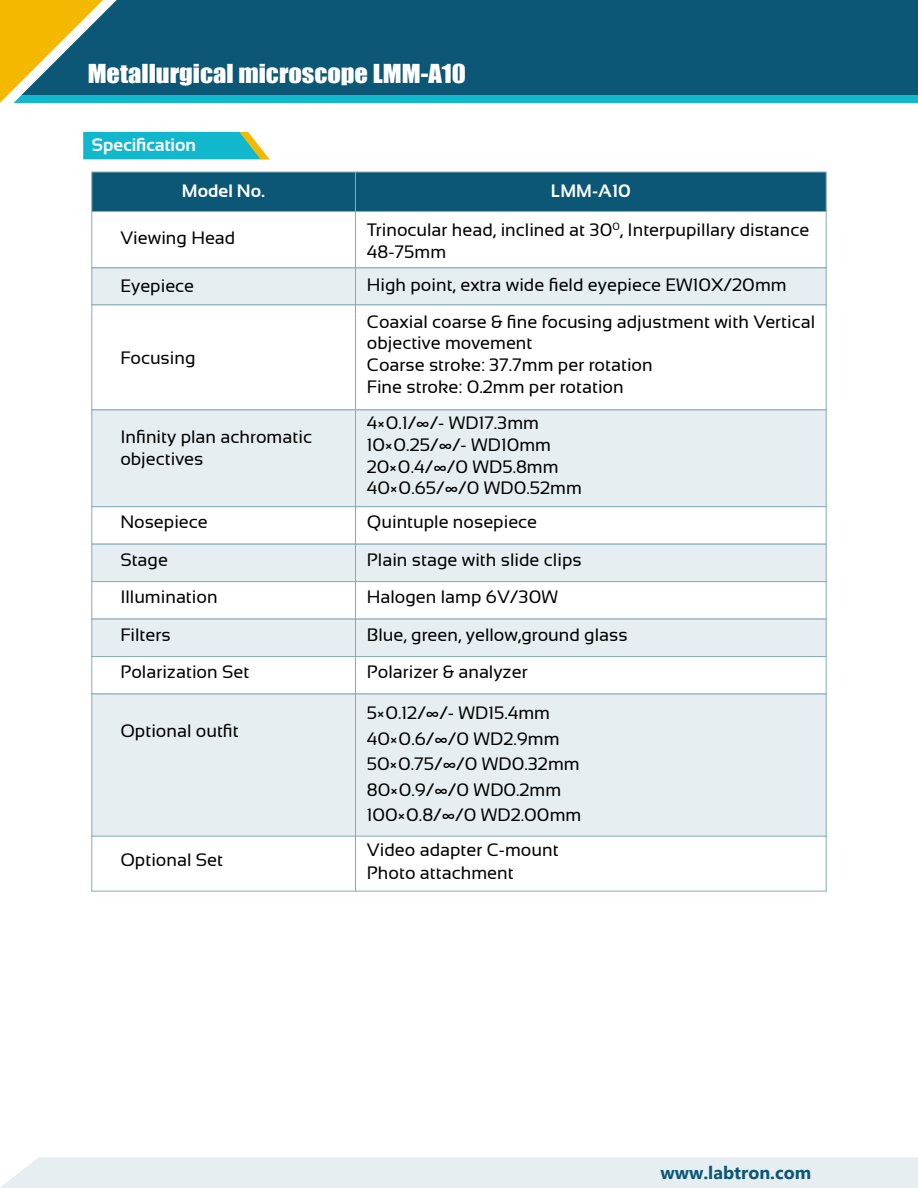
<style>
.page{position:relative;width:918px;height:1188px;background:#fff}
.page>*{position:absolute;margin:0;border:0;box-sizing:border-box;transform-origin:0 0}
.t1{font:24px "Impact";color:#fff;scale:1.1 1}
.t2{font:18px/37.5px "Sansation";color:#000}
.t3{font:700 18px "Sansation";color:#fff}
.t4{font:700 18px "Segoe UI";color:#0b5775}
</style>
<div class="page">
<div style="left:0;top:0;width:918px;height:96px;background:#0b5775"></div>
<div style="left:0;top:95px;width:918px;height:8px;background:#11b7cd"></div>
<svg style="left:0;top:0;width:117px;height:103px"></svg>
<svg style="left:83px;top:132px;width:187px;height:27px;background:#2abbc6"></svg>
<div style="left:0;top:1157px;width:918px;height:31px;background:#e6eef1"></div>
<div style="left:91px;top:172px;width:265px;height:40px;background:#0b5775;border:1px solid #85abba"></div>
<div style="left:355px;top:172px;width:472px;height:40px;background:#0b5775;border:1px solid #85abba"></div>
<div style="left:91px;top:211px;width:265px;height:57px;background:#fff;border:1px solid #85abba"></div>
<div style="left:355px;top:211px;width:472px;height:57px;background:#fff;border:1px solid #85abba"></div>
<div style="left:91px;top:268px;width:265px;height:37px;background:#e6eef1;border:1px solid #85abba"></div>
<div style="left:355px;top:268px;width:472px;height:37px;background:#e6eef1;border:1px solid #85abba"></div>
<div style="left:91px;top:305px;width:265px;height:105px;background:#fff;border:1px solid #85abba"></div>
<div style="left:355px;top:305px;width:472px;height:105px;background:#fff;border:1px solid #85abba"></div>
<div style="left:91px;top:410px;width:265px;height:97px;background:#e6eef1;border:1px solid #85abba"></div>
<div style="left:355px;top:410px;width:472px;height:97px;background:#e6eef1;border:1px solid #85abba"></div>
<div style="left:91px;top:506px;width:265px;height:39px;background:#fff;border:1px solid #85abba"></div>
<div style="left:355px;top:506px;width:472px;height:39px;background:#fff;border:1px solid #85abba"></div>
<div style="left:91px;top:544px;width:265px;height:38px;background:#e6eef1;border:1px solid #85abba"></div>
<div style="left:355px;top:544px;width:472px;height:38px;background:#e6eef1;border:1px solid #85abba"></div>
<div style="left:91px;top:581px;width:265px;height:38px;background:#fff;border:1px solid #85abba"></div>
<div style="left:355px;top:581px;width:472px;height:38px;background:#fff;border:1px solid #85abba"></div>
<div style="left:91px;top:619px;width:265px;height:38px;background:#e6eef1;border:1px solid #85abba"></div>
<div style="left:355px;top:619px;width:472px;height:38px;background:#e6eef1;border:1px solid #85abba"></div>
<div style="left:91px;top:656px;width:265px;height:38px;background:#fff;border:1px solid #85abba"></div>
<div style="left:355px;top:656px;width:472px;height:38px;background:#fff;border:1px solid #85abba"></div>
<div style="left:91px;top:694px;width:265px;height:143px;background:#e6eef1;border:1px solid #85abba"></div>
<div style="left:355px;top:694px;width:472px;height:143px;background:#e6eef1;border:1px solid #85abba"></div>
<div style="left:91px;top:836px;width:265px;height:56px;background:#fff;border:1px solid #85abba"></div>
<div style="left:355px;top:836px;width:472px;height:56px;background:#fff;border:1px solid #85abba"></div>
<h1 class="t1" style="left:88px;top:55px;width:345px">Metallurgical microscope LMM-A10</h1>
<p class="t3" style="left:92px;top:135px;width:106px">Specification</p>
<p class="t3" style="left:182px;top:181px;width:85px">Model No.</p>
<p class="t2" style="left:120px;top:219px;width:117px">Viewing Head</p>
<p class="t2" style="left:120px;top:267px;width:75px">Eyepiece</p>
<p class="t2" style="left:120px;top:339px;width:77px">Focusing</p>
<p class="t2" style="left:120px;top:426px;width:193px;line-height:21.6px">Infinity plan achromatic objectives</p>
<p class="t2" style="left:120px;top:503px;width:131px">Nosepiece<br>Stage<br>Illumination<br>Filters<br>Polarization Set</p>
<p class="t2" style="left:120px;top:712px;width:120px">Optional outfit</p>
<p class="t2" style="left:120px;top:841px;width:104px">Optional Set</p>
<p class="t3" style="left:551px;top:181px;width:81px">LMM-A10</p>
<p class="t2" style="left:367px;top:219px;width:444px;line-height:21.6px">Trinocular head, inclined at 30<sup>0</sup>, Interpupillary distance<br>48-75mm</p>
<p class="t2" style="left:367px;top:266px;width:450px;line-height:36.8px">High point, extra wide field eyepiece EW10X/20mm<br>Coaxial coarse &amp; fine focusing adjustment with Vertical</p>
<p class="t2" style="left:367px;top:332px;width:287px;line-height:21.6px">objective movement<br>Coarse stroke: 37.7mm per rotation<br>Fine stroke: 0.2mm per rotation</p>
<p class="t2" style="left:367px;top:412px;width:217px;line-height:21.6px">4×0.1/∞/- WD17.3mm<br>10×0.25/∞/- WD10mm<br>20×0.4/∞/0 WD5.8mm<br>40×0.65/∞/0 WD0.52mm</p>
<p class="t2" style="left:367px;top:503px;width:262px">Quintuple nosepiece<br>Plain stage with slide clips<br>Halogen lamp 6V/30W<br>Blue, green, yellow,ground glass<br>Polarizer &amp; analyzer</p>
<p class="t2" style="left:367px;top:700px;width:216px;line-height:25.5px">5×0.12/∞/- WD15.4mm<br>40×0.6/∞/0 WD2.9mm<br>50×0.75/∞/0 WD0.32mm<br>80×0.9/∞/0 WD0.2mm<br>100×0.8/∞/0 WD2.00mm</p>
<p class="t2" style="left:367px;top:839px;width:193px;line-height:22.5px">Video adapter C-mount<br>Photo attachment</p>
<p class="t4" style="left:660px;top:1159px;width:152px">www.labtron.com</p>
</div>
